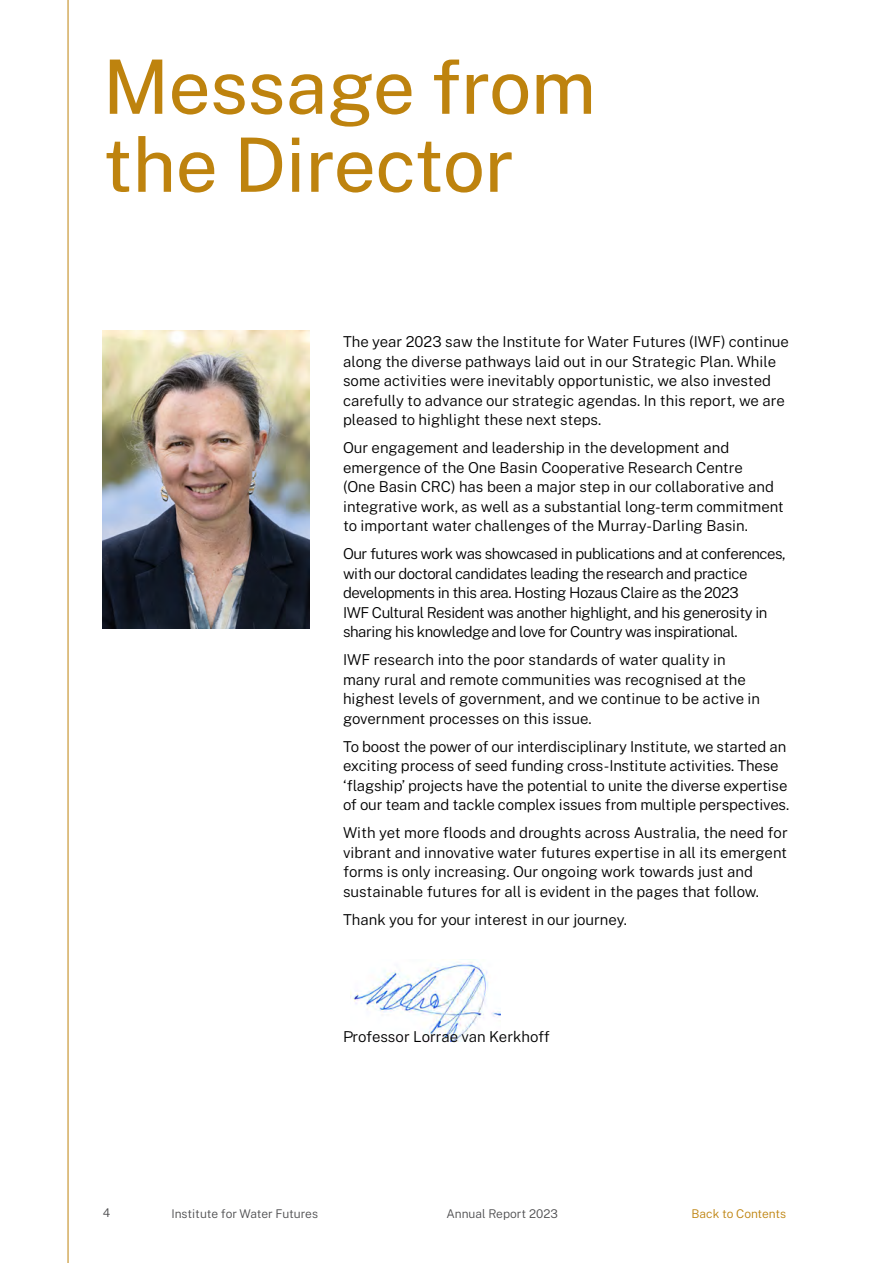
<style>
.page{position:relative;width:893px;height:1263px;background:#fff}
.page>*{position:absolute;margin:0;border:0;box-sizing:border-box;transform-origin:0 0}
.ANU_Heading_one_TOC{font:100 75px/78px "Public Sans";letter-spacing:-.005em;color:#be830e}
.ANU_Body_copy{font:100 15px/19.5px "Public Sans";letter-spacing:-.01em;color:#000}
.ANU_Body_copy-2{font:100 15px/19.5px "Public Sans";letter-spacing:-.03em;color:#000}
.t1{font:100 12px "Public Sans";color:#4d4d4f}
.t2{font:100 12px "Public Sans";color:#be830e}
</style>
<div class="page">
<img style="left:103px;top:331px;width:206px;height:297px">
<img style="left:351px;top:962px;width:150px;height:79px">
<hr style="left:68px;top:0;width:1px;height:1263px;background:#be830e">
<p class="ANU_Heading_one_TOC" style="left:103px;top:43px;width:495px">Message from the Director</p>
<p class="ANU_Body_copy" style="left:343px;top:331px;width:447px">The year 2023 saw the Institute for Water Futures (IWF) continue along the diverse pathways laid out in our Strategic Plan. While some activities were inevitably opportunistic, we also invested carefully to advance our strategic agendas. In this report, we are pleased to highlight these next steps.</p>
<p class="ANU_Body_copy" style="left:343px;top:437px;width:442px">Our engagement and leadership in the development and emergence of the One Basin Cooperative Research Centre<br>(One Basin CRC) has been a major step in our collaborative and integrative work, as well as a substantial long-term commitment to important water challenges of the Murray-Darling Basin.</p>
<p class="ANU_Body_copy-2" style="left:343px;top:543px;width:444px">Our futures work was showcased in publications and at conferences, with our doctoral candidates leading the research and practice developments in this area. Hosting Hozaus Claire as the 2023<br>IWF Cultural Resident was another highlight, and his generosity in sharing his knowledge and love for Country was inspirational.</p>
<p class="ANU_Body_copy" style="left:343px;top:649px;width:419px">IWF research into the poor standards of water quality in many rural and remote communities was recognised at the highest levels of government, and we continue to be active in government processes on this issue.</p>
<p class="ANU_Body_copy" style="left:343px;top:736px;width:448px">To boost the power of our interdisciplinary Institute, we started an exciting process of seed funding cross-Institute activities. These ‘flagship’ projects have the potential to unite the diverse expertise of our team and tackle complex issues from multiple perspectives.</p>
<p class="ANU_Body_copy" style="left:343px;top:822px;width:446px">With yet more floods and droughts across Australia, the need for vibrant and innovative water futures expertise in all its emergent forms is only increasing. Our ongoing work towards just and sustainable futures for all is evident in the pages that follow.</p>
<p class="ANU_Body_copy" style="left:343px;top:909px;width:285px">Thank you for your interest in our journey.</p>
<p class="ANU_Body_copy" style="left:343px;top:1026px;width:208px">Professor Lorrae van Kerkhoff</p>
<p class="t1" style="left:103px;top:1204px;width:9px">4</p>
<p class="t1" style="left:171px;top:1205px;width:148px">Institute for Water Futures</p>
<p class="t1" style="left:446px;top:1205px;width:113px">Annual Report 2023</p>
<p class="t2" style="left:691px;top:1205px;width:96px">Back to Contents</p>
</div>
